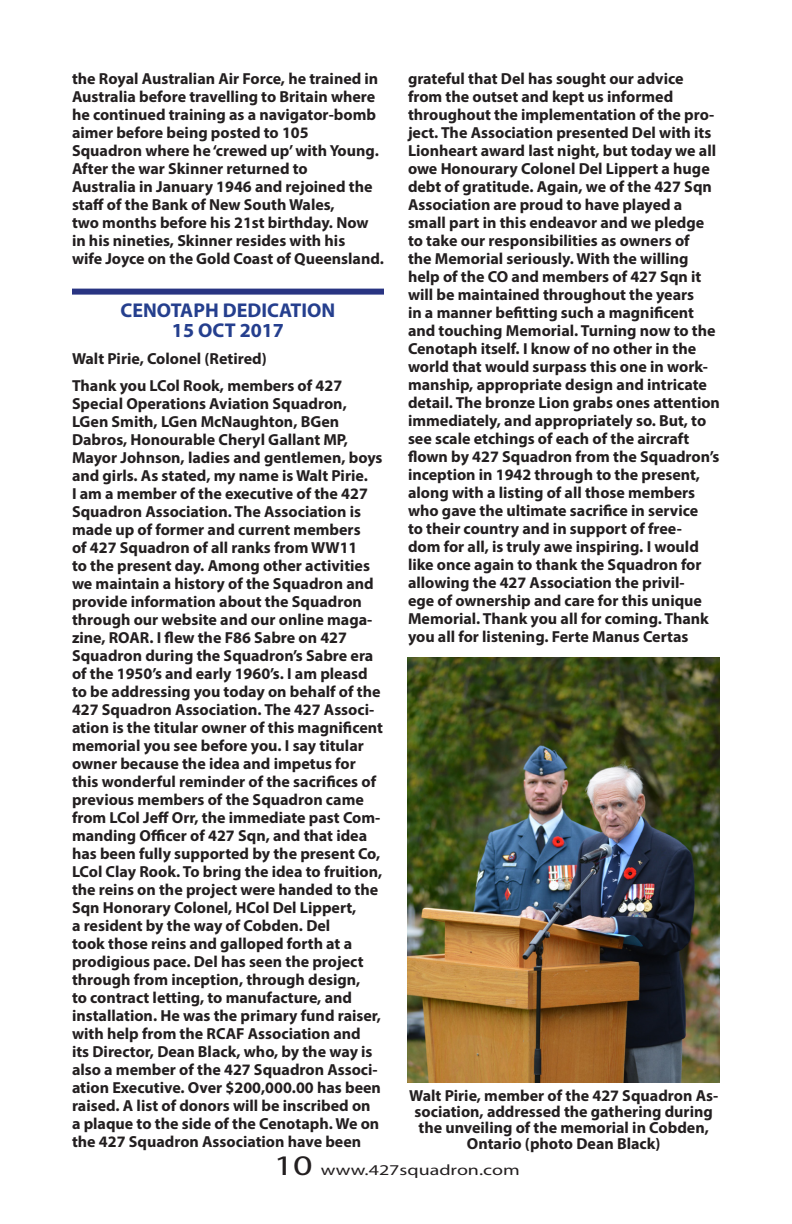
<style>
.page{position:relative;width:792px;height:1224px;background:#fff}
.page>*{position:absolute;margin:0;border:0;box-sizing:border-box;transform-origin:0 0}
.t1{font:700 20px/20px "Myriad Pro";color:#253f8e;text-align:center}
.t2{font:700 16px/18px "Myriad Pro";color:#231f20}
.t3{font:15px "Myriad Pro";color:#231f20;scale:1.33 1}
.s1{font-size:28.4px}
</style>
<div class="page">
<div style="left:72px;top:289px;width:312px;height:6px;background:#293482"></div>
<img style="left:407px;top:657px;width:312px;height:426px">
<p class="t2" style="left:72px;top:69px;width:314px">the Royal Australian Air Force, he trained in Australia before travelling to Britain where he continued training as a navigator-bomb aimer before being posted to 105<br>Squadron where he ‘crewed up’ with Young.<br>After the war Skinner returned to<br>Australia in January 1946 and rejoined the staff of the Bank of New South Wales,<br>two months before his 21st birthday. Now in his nineties, Skinner resides with his<br>wife Joyce on the Gold Coast of Queensland.</p>
<p class="t1" style="left:121px;top:300px;width:216px">CENOTAPH DEDICATION<br>15 OCT 2017</p>
<p class="t2" style="left:72px;top:345px;width:272px;line-height:27px">Walt Pirie, Colonel (Retired)<br>Thank you LCol Rook, members of 427</p>
<p class="t2" style="left:72px;top:394px;width:312px">Special Operations Aviation Squadron, LGen Smith, LGen McNaughton, BGen Dabros, Honourable Cheryl Gallant MP, Mayor Johnson, ladies and gentlemen, boys and girls. As stated, my name is Walt Pirie.<br>I am a member of the executive of the 427<br>Squadron Association. The Association is made up of former and current members<br>of 427 Squadron of all ranks from WW11<br>to the present day. Among other activities we maintain a history of the Squadron and provide information about the Squadron through our website and our online maga&shy;zine, ROAR. I flew the F86 Sabre on 427<br>Squadron during the Squadron’s Sabre era of the 1950’s and early 1960’s. I am pleasd to be addressing you today on behalf of the 427 Squadron Association. The 427 Associ&shy;ation is the titular owner of this magnificent memorial you see before you. I say titular owner because the idea and impetus for this wonderful reminder of the sacrifices of previous members of the Squadron came from LCol Jeff Orr, the immediate past Com&shy;manding Officer of 427 Sqn, and that idea has been fully supported by the present Co, LCol Clay Rook. To bring the idea to fruition, the reins on the project were handed to the Sqn Honorary Colonel, HCol Del Lippert,<br>a resident by the way of Cobden. Del<br>took those reins and galloped forth at a prodigious pace. Del has seen the project through from inception, through design,<br>to contract letting, to manufacture, and installation. He was the primary fund raiser, with help from the RCAF Association and<br>its Director, Dean Black, who, by the way is also a member of the 427 Squadron Associ&shy;ation Executive. Over $200,000.00 has been raised. A list of donors will be inscribed on a plaque to the side of the Cenotaph. We on the 427 Squadron Association have been</p>
<p class="t2" style="left:408px;top:69px;width:314px">grateful that Del has sought our advice from the outset and kept us informed throughout the implementation of the pro&shy;ject. The Association presented Del with its Lionheart award last night, but today we all owe Honourary Colonel Del Lippert a huge debt of gratitude. Again, we of the 427 Sqn Association are proud to have played a small part in this endeavor and we pledge to take our responsibilities as owners of<br>the Memorial seriously. With the willing help of the CO and members of 427 Sqn it will be maintained throughout the years<br>in a manner befitting such a magnificent and touching Memorial. Turning now to the Cenotaph itself. I know of no other in the world that would surpass this one in work&shy;manship, appropriate design and intricate detail. The bronze Lion grabs ones attention immediately, and appropriately so. But, to see scale etchings of each of the aircraft flown by 427 Squadron from the Squadron’s inception in 1942 through to the present, along with a listing of all those members who gave the ultimate sacrifice in service<br>to their country and in support of free-<br>dom for all, is truly awe inspiring. I would like once again to thank the Squadron for allowing the 427 Association the privil-<br>ege of ownership and care for this unique Memorial. Thank you all for coming. Thank you all for listening. Ferte Manus Certas</p>
<p class="t2" style="left:409px;top:1087px;width:311px;line-height:16px;text-align:center">Walt Pirie, member of the 427 Squadron As&shy;sociation, addressed the gathering during the unveiling of the memorial in Cobden, Ontario (photo Dean Black)</p>
<p class="t3" style="left:274px;top:1160px;width:186px"><span class="s1">10</span> www.427squadron.com</p>
</div>
